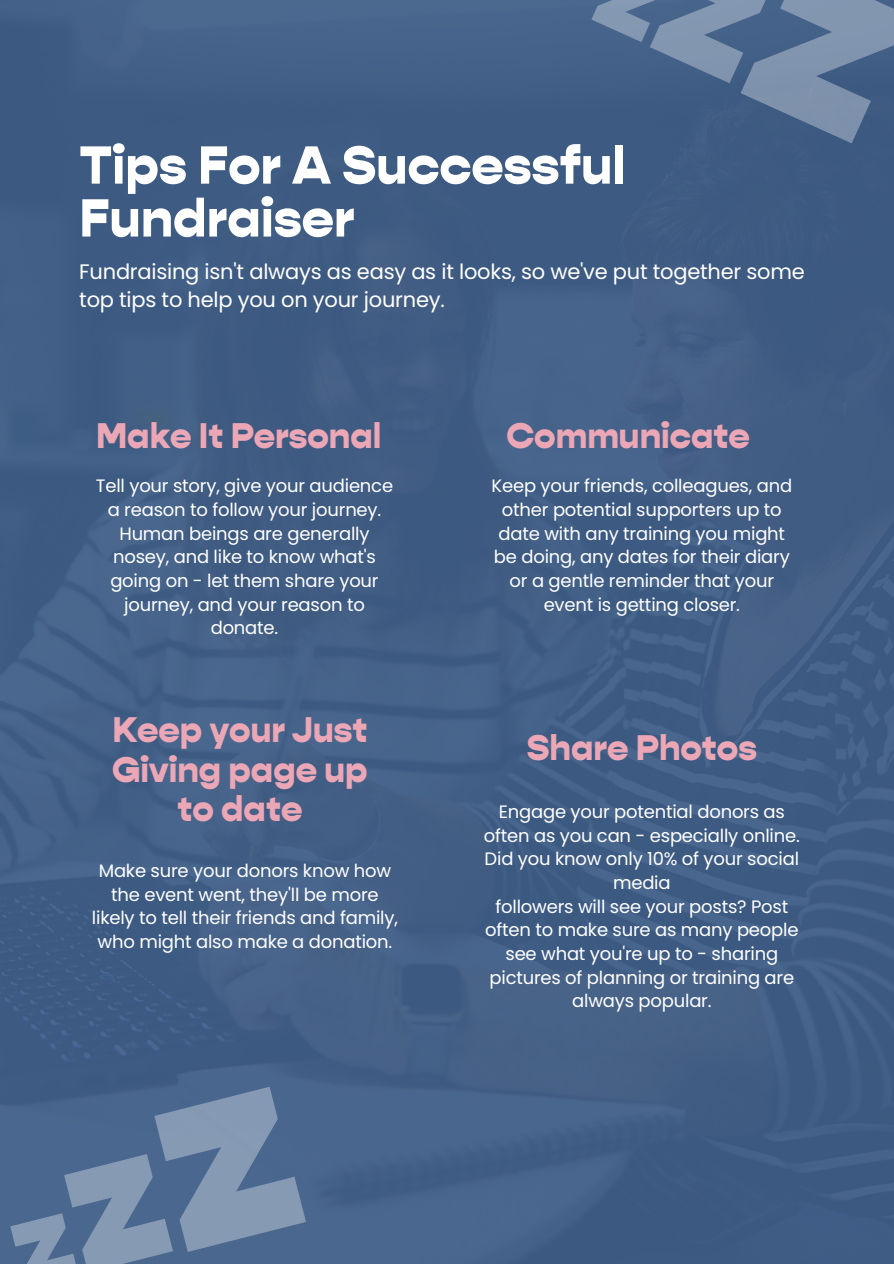
<style>
.page{position:relative;width:894px;height:1264px;background:#fff}
.page>*{position:absolute;margin:0;border:0;box-sizing:border-box;transform-origin:0 0}
.t1{font:900 54px/52.8px "Gopher";color:#fff}
.t2{font:900 36px/39.3px "Gopher";color:#eca7b6;text-align:center}
.t3{font:21px/28.2px "Poppins";letter-spacing:-.01em;color:#fff}
.t4{font:18px/23.7px "Poppins";letter-spacing:-.01em;color:#fff;text-align:center}
</style>
<div class="page">
<img style="left:0;top:0;width:893px;height:1263px">
<div style="left:10px;top:1084px;width:296px;height:180px;background:#4a678e"></div>
<div style="left:591px;top:0;width:303px;height:143px;background:#415e86"></div>
<p class="t1" style="left:79px;top:139px;width:547px">Tips For A Successful<br>Fundraiser</p>
<p class="t3" style="left:79px;top:257px;width:727px">Fundraising isn't always as easy as it looks, so we've put together some top tips to help you on your journey.</p>
<p class="t2" style="left:96px;top:416px;width:287px">Make It Personal</p>
<h1 class="t4" style="left:96px;top:474px;width:299px">Tell your story, give your audience a reason to follow your journey.<br>Human beings are generally nosey, and like to know what's going on - let them share your journey, and your reason to donate.</h1>
<h2 class="t2" style="left:112px;top:710px;width:257px">Keep your Just<br>Giving page up to date</h2>
<h2 class="t4" style="left:92px;top:859px;width:307px">Make sure your donors know how the event went, they'll be more likely to tell their friends and family, who might also make a donation.</h2>
<p class="t2" style="left:506px;top:416px;width:245px">Communicate</p>
<p class="t4" style="left:491px;top:474px;width:302px">Keep your friends, colleagues, and other potential supporters up to date with any training you might be doing, any dates for their diary or a gentle reminder that your event is getting closer.</p>
<p class="t2" style="left:526px;top:728px;width:232px">Share Photos</p>
<h3 class="t4" style="left:483px;top:800px;width:317px">Engage your potential donors as often as you can - especially online.<br>Did you know only 10% of your social media</h3>
<h2 class="t4" style="left:485px;top:894px;width:315px">followers will see your posts? Post often to make sure as many people see what you're up to - sharing pictures of planning or training are always popular.</h2>
</div>
